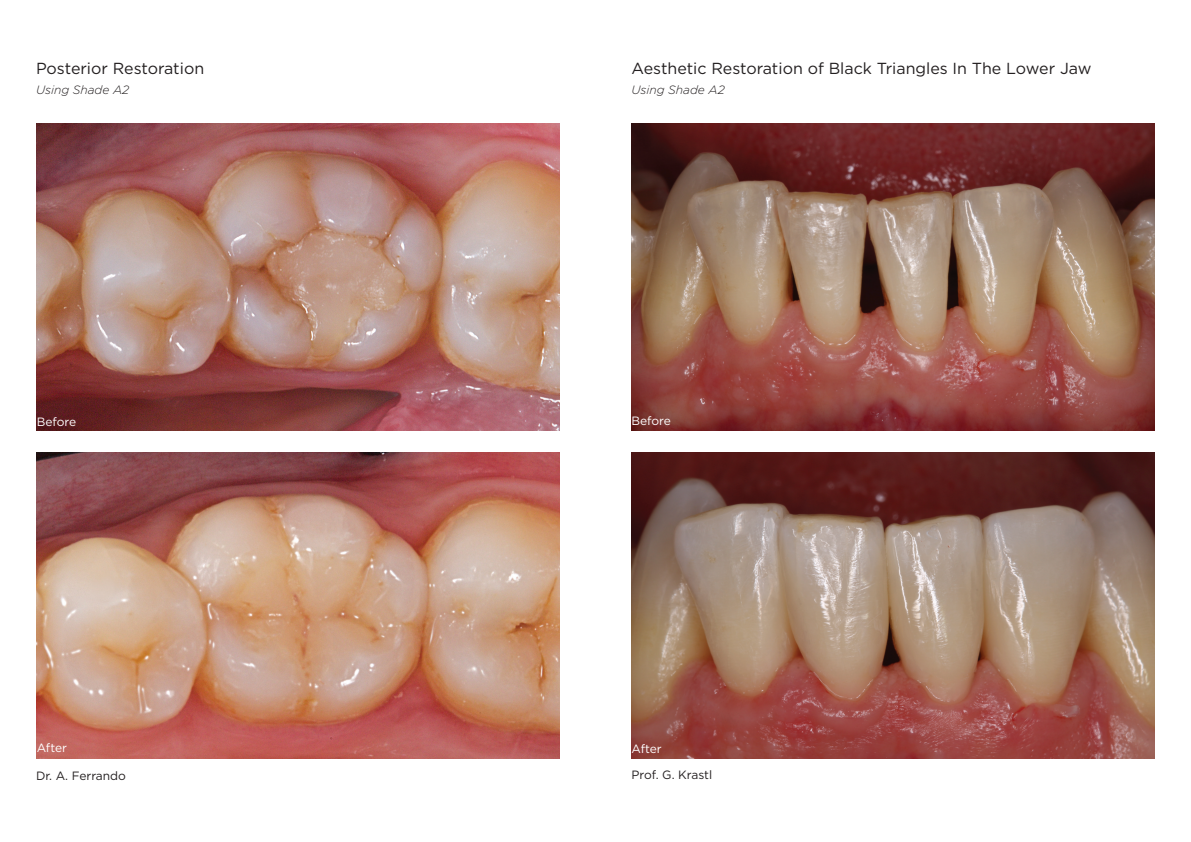
<style>
.page{position:relative;width:1191px;height:842px;background:#fff}
.page>*{position:absolute;margin:0;border:0;box-sizing:border-box;transform-origin:0 0}
.t1{font:16px "Gotham";color:#231f20}
.t2{font:12px "Gotham";color:#231f20}
.t3{font:italic 300 12px "Gotham";color:#231f20}
.t4{font:12px "Gotham";color:#fff}
</style>
<div class="page">
<img style="left:631px;top:453px;width:524px;height:306px">
<img style="left:631px;top:124px;width:524px;height:306px">
<img style="left:36px;top:124px;width:523px;height:306px">
<img style="left:36px;top:453px;width:523px;height:306px">
<p class="t1" style="left:36px;top:58px;width:170px">Posterior Restoration</p>
<p class="t3" style="left:36px;top:82px;width:95px">Using Shade A2</p>
<p class="t1" style="left:631px;top:58px;width:461px">Aesthetic Restoration of Black Triangles In The Lower Jaw</p>
<p class="t3" style="left:631px;top:82px;width:95px">Using Shade A2</p>
<p class="t4" style="left:37px;top:414px;width:41px">Before</p>
<p class="t4" style="left:631px;top:413px;width:41px">Before</p>
<p class="t4" style="left:37px;top:740px;width:32px">After</p>
<p class="t4" style="left:631px;top:741px;width:32px">After</p>
<p class="t2" style="left:36px;top:768px;width:92px">Dr. A. Ferrando</p>
<p class="t2" style="left:631px;top:767px;width:82px">Prof. G. Krastl</p>
</div>
